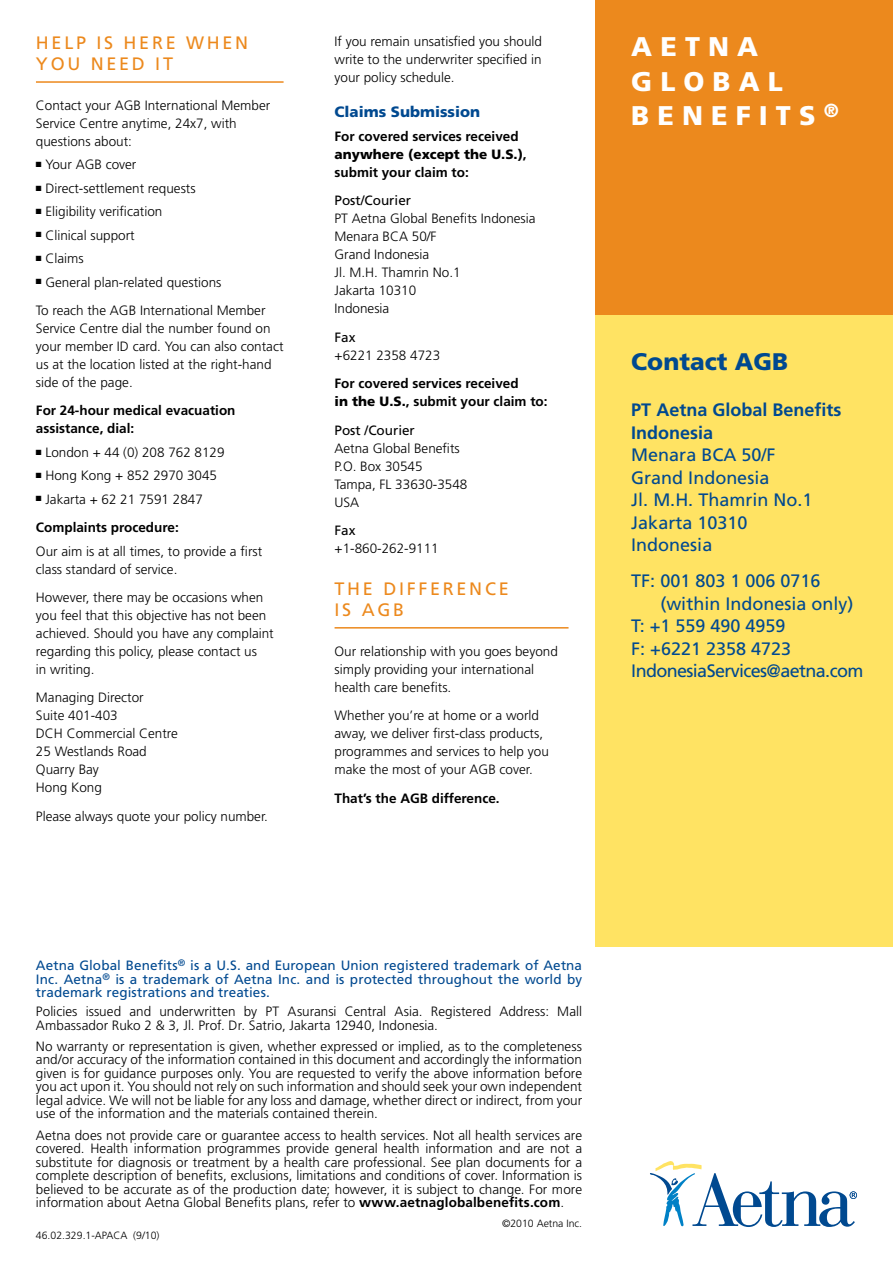
<style>
.page{position:relative;width:893px;height:1263px;background:#fff}
.page>*{position:absolute;margin:0;border:0;box-sizing:border-box;transform-origin:0 0}
.t1{font:900 27px/34.5px "Frutiger LT Std";letter-spacing:.3em;color:#fff}
.t2{font:900 24px "Frutiger LT Std";color:#004990}
.t3{font:18px/22.5px "Frutiger LT Std";color:#004990}
.t4{font:18px/21px "Frutiger LT Std";letter-spacing:.15em;color:#ec891d}
.t5{font:700 18px/22.5px "Frutiger LT Std";color:#004990}
.t6{font:18px "Frutiger LT Std";letter-spacing:-.035em;color:#004990}
.t7{font:900 15px "Frutiger LT Std";color:#004990}
.t8{font:300 13.5px/18px "Frutiger LT Std";color:#000}
.t9{font:700 13.5px/18px "Frutiger LT Std";color:#000}
.t10{font:13.5px/13.5px "Frutiger LT Std";letter-spacing:.01em;color:#004990;text-align:justify}
.t11{font:13.5px "Frutiger LT Std";color:#000}
.t12{font:300 10.5px "Frutiger LT Std";color:#000}
.s1{font-weight:700}
.s2{font-weight:900}
</style>
<div class="page">
<svg style="left:650px;top:1161px;width:207px;height:66px"></svg>
<div style="left:595px;top:0;width:298px;height:316px;background:#ec891d"></div>
<div style="left:595px;top:316px;width:298px;height:631px;background:#ffe363"></div>
<hr style="left:335px;top:627px;width:233px;height:1px;background:#ec891d">
<hr style="left:36px;top:81px;width:248px;height:2px;background:#ec891d">
<h3 class="t4" style="left:36px;top:33px;width:214px">H elp is here when you need it</h3>
<p class="t8" style="left:36px;top:97px;width:236px">Contact your AGB International Member<br>Service Centre anytime, 24x7, with questions about:</p>
<p class="t8" style="left:36px;top:156px;width:102px">■ Your AGB cover</p>
<p class="t8" style="left:36px;top:179px;width:161px">■ Direct-settlement requests</p>
<p class="t8" style="left:36px;top:203px;width:128px">■ Eligibility verification</p>
<p class="t8" style="left:36px;top:226px;width:100px">■ Clinical support</p>
<p class="t8" style="left:36px;top:250px;width:49px">■ Claims</p>
<p class="t8" style="left:36px;top:268px;width:231px;line-height:28.5px">■ General plan-related questions<br>To reach the AGB International Member</p>
<p class="t8" style="left:36px;top:319px;width:249px">Service Centre dial the number found on your member ID card. You can also contact us at the location listed at the right-hand side of the page.</p>
<p class="t9" style="left:36px;top:402px;width:201px">For 24-hour medical evacuation assistance, dial:</p>
<p class="t8" style="left:36px;top:443px;width:190px">■ London + 44 (0) 208 762 8129</p>
<p class="t8" style="left:36px;top:467px;width:183px">■ Hong Kong + 852 2970 3045</p>
<p class="t8" style="left:36px;top:485px;width:168px;line-height:28.5px">■ Jakarta + 62 21 7591 2847<br><span class="s1">Complaints procedure:</span></p>
<p class="t8" style="left:36px;top:542px;width:228px">Our aim is at all times, to provide a first class standard of service.</p>
<p class="t8" style="left:36px;top:588px;width:239px">However, there may be occasions when you feel that this objective has not been achieved. Should you have any complaint regarding this policy, please contact us<br>in writing.</p>
<p class="t8" style="left:36px;top:689px;width:144px">Managing Director<br>Suite 401-403<br>DCH Commercial Centre<br>25 Westlands Road<br>Quarry Bay<br>Hong Kong</p>
<p class="t8" style="left:36px;top:807px;width:234px">Please always quote your policy number.</p>
<p class="t8" style="left:335px;top:33px;width:209px;text-align:justify">If you remain unsatisfied you should write to the underwriter specified in your policy schedule.</p>
<p class="t7" style="left:335px;top:103px;width:147px">Claims Submission</p>
<p class="t9" style="left:335px;top:127px;width:194px">For covered services received <span class="s2">anywhere (except the U.S.)</span>, submit your claim to:</p>
<p class="t11" style="left:335px;top:193px;width:78px">Post/Courier</p>
<p class="t8" style="left:335px;top:210px;width:203px">PT Aetna Global Benefits Indonesia<br>Menara BCA 50/F<br>Grand Indonesia<br>Jl. M.H. Thamrin No.1<br>Jakarta 10310<br>Indonesia</p>
<p class="t11" style="left:335px;top:329px;width:23px">Fax</p>
<p class="t8" style="left:335px;top:346px;width:107px">+6221 2358 4723</p>
<p class="t9" style="left:335px;top:375px;width:215px">For covered services received<br><span class="s2">in the U.S.</span>, submit your claim to:</p>
<p class="t11" style="left:335px;top:422px;width:82px">Post /Courier</p>
<p class="t8" style="left:335px;top:439px;width:134px">Aetna Global Benefits<br>P.O. Box 30545<br>Tampa, FL 33630-3548<br>USA</p>
<p class="t11" style="left:335px;top:523px;width:23px">Fax</p>
<p class="t8" style="left:335px;top:540px;width:106px">+1-860-262-9111</p>
<h3 class="t4" style="left:335px;top:579px;width:176px">The diff erence is AGB</h3>
<p class="t8" style="left:335px;top:642px;width:225px">Our relationship with you goes beyond simply providing your international health care benefits.</p>
<p class="t8" style="left:335px;top:707px;width:216px">Whether you’re at home or a world away, we deliver first-class products, programmes and services to help you make the most of your AGB cover.</p>
<p class="t9" style="left:335px;top:789px;width:167px">That’s the AGB difference.</p>
<h1 class="t1" style="left:631px;top:29px;width:209px">Aetna<br>Globa l<br>Benefits <sup>®</sup></h1>
<h2 class="t2" style="left:631px;top:347px;width:156px">Contact AGB</h2>
<h3 class="t5" style="left:631px;top:399px;width:212px">PT Aetna Global Benefits<br>Indonesia</h3>
<h3 class="t3" style="left:631px;top:444px;width:183px">Menara BCA 50/F<br>Grand I ndonesia<br>Jl. M.H. Thamrin No.1<br>Jakarta 10310<br>I ndonesia</h3>
<h3 class="t3" style="left:631px;top:570px;width:191px">TF: 001 803 1 006 0716</h3>
<h3 class="t3" style="left:660px;top:592px;width:195px">(within I ndonesia only)</h3>
<h3 class="t3" style="left:631px;top:615px;width:156px">T: +1 559 490 4959</h3>
<h3 class="t3" style="left:631px;top:637px;width:161px">F: +6221 2358 4723</h3>
<h3 class="t6" style="left:631px;top:660px;width:234px">I ndonesiaServices@aetna.com</h3>
<p class="t10" style="left:36px;top:959px;width:548px">Aetna Global Benefits<sup>®</sup> is a U .S. and European U nion registered trademark of Aetna I nc. Aetna<sup>®</sup> is a trademark of Aetna I nc. and is protected throughout the world by trademark registrations and treaties.</p>
<p class="t8" style="left:36px;top:1005px;width:548px;line-height:13.5px">Policies issued and underwritten by PT Asuransi Central Asia. Registered Address: Mall<br>Ambassador Ruko 2 &amp; 3, Jl. Prof. Dr. Satrio, Jakarta 12940, Indonesia.</p>
<p class="t8" style="left:36px;top:1040px;width:548px;line-height:13.5px;text-align:justify">No warranty or representation is given, whether expressed or implied, as to the completeness and/or accuracy of the information contained in this document and accordingly the information given is for guidance purposes only. You are requested to verify the above information before you act upon it. You should not rely on such information and should seek your own independent legal advice. We will not be liable for any loss and damage, whether direct or indirect, from your use of the information and the materials contained therein.</p>
<p class="t8" style="left:36px;top:1128px;width:548px;line-height:13.5px;text-align:justify">Aetna does not provide care or guarantee access to health services. Not all health services are covered. Health information programmes provide general health information and are not a substitute for diagnosis or treatment by a health care professional. See plan documents for a complete description of benefits, exclusions, limitations and conditions of cover. Information is believed to be accurate as of the production date; however, it is subject to change. For more information about Aetna Global Benefits plans, refer to <span class="s1">www.aetnaglobalbenefits.com</span>.</p>
<p class="t12" style="left:502px;top:1217px;width:82px">©2010 Aetna Inc.</p>
<p class="t12" style="left:36px;top:1229px;width:125px">46.02.329.1-APACA (9/10)</p>
</div>
